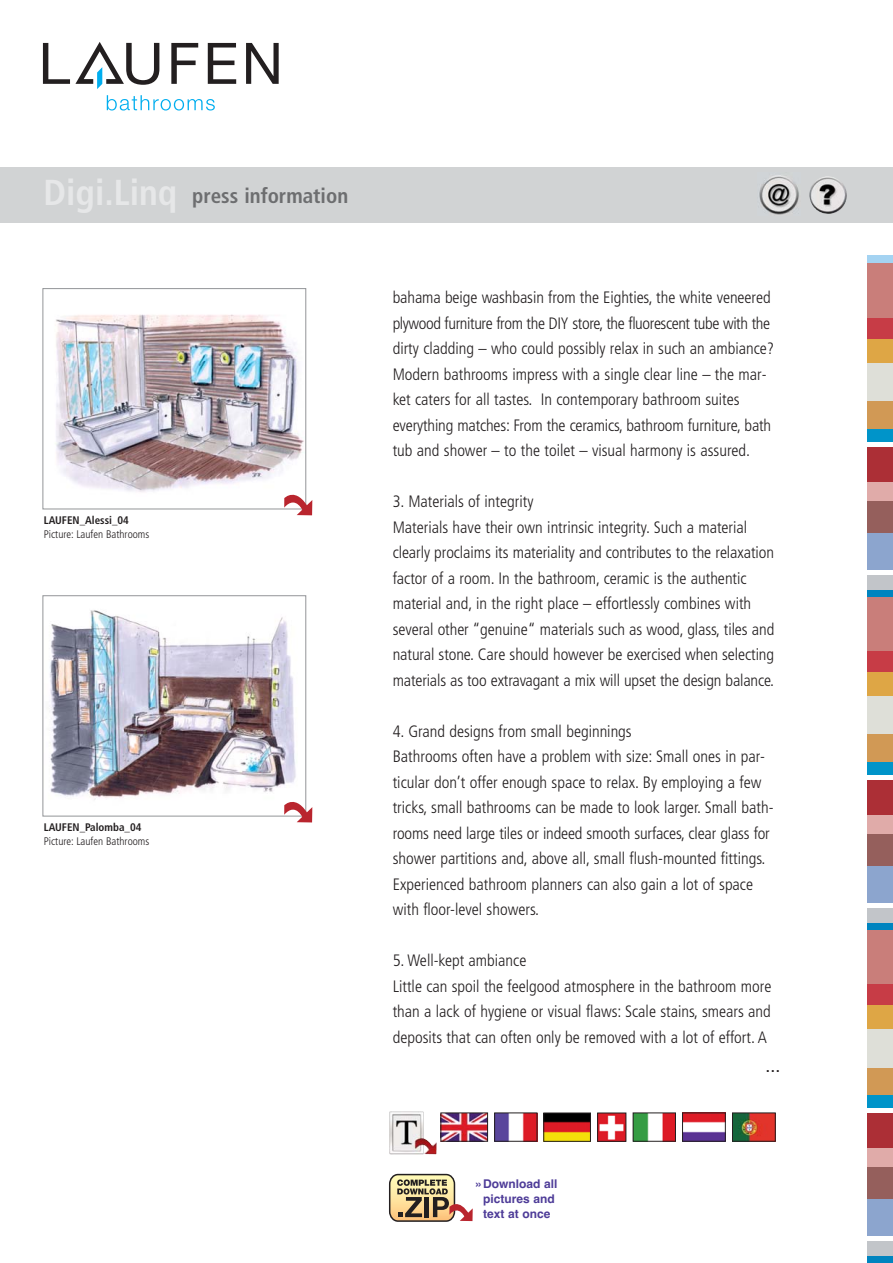
<style>
.page{position:relative;width:893px;height:1263px;background:#fff}
.page>*{position:absolute;margin:0;border:0;box-sizing:border-box;transform-origin:0 0}
.t1{font:700 condensed 21px "Frutiger";color:#6d6e70}
.t2{font:18px "Helvetica";color:#231f20}
.t3{font:300 condensed 16.5px/25.5px "Frutiger";color:#231f20}
.t4{font:700 12px/15px "Helvetica";color:#4e3c98;text-align:center}
.t5{font:300 condensed 10.95px "Frutiger";color:#231f20}
.t6{font:700 condensed 10.95px "Frutiger";color:#231f20}
.s1{font-size:36.15px;color:#e6e7e8}
</style>
<div class="page">
<div style="left:0;top:167px;width:893px;height:56px;background:#d1d3d4"></div>
<img style="left:809px;top:176px;width:38px;height:38px">
<img style="left:759px;top:175px;width:40px;height:40px">
<svg style="left:171px;top:43px;width:27px;height:41px"></svg>
<svg style="left:208px;top:43px;width:28px;height:41px"></svg>
<svg style="left:246px;top:43px;width:33px;height:41px"></svg>
<svg style="left:43px;top:42px;width:116px;height:47px"></svg>
<svg style="left:107px;top:95px;width:108px;height:16px"></svg>
<svg style="left:867px;top:1113px;width:26px;height:1px"></svg>
<div style="left:867px;top:1025px;width:26px;height:44px;background:#dedfd8"></div>
<div style="left:867px;top:1068px;width:26px;height:28px;background:#d19955"></div>
<div style="left:867px;top:930px;width:26px;height:57px;background:#c97e7a"></div>
<div style="left:867px;top:984px;width:26px;height:27px;background:#c73c46"></div>
<div style="left:867px;top:1005px;width:26px;height:23px;background:#dea645"></div>
<div style="left:867px;top:1129px;width:26px;height:39px;background:#e0aba9"></div>
<div style="left:867px;top:1167px;width:26px;height:33px;background:#955f5c"></div>
<div style="left:867px;top:1199px;width:26px;height:37px;background:#8ca5ce"></div>
<div style="left:867px;top:1114px;width:26px;height:34px;background:#ac2f36"></div>
<div style="left:867px;top:1242px;width:26px;height:17px;background:#c2c5c9"></div>
<div style="left:867px;top:1095px;width:26px;height:13px;background:#0094c9"></div>
<div style="left:867px;top:1256px;width:26px;height:7px;background:#0084bf"></div>
<div style="left:867px;top:894px;width:26px;height:9px;background:#8ca5ce"></div>
<div style="left:867px;top:692px;width:26px;height:44px;background:#dedfd8"></div>
<div style="left:867px;top:734px;width:26px;height:29px;background:#d19955"></div>
<div style="left:867px;top:597px;width:26px;height:57px;background:#c97e7a"></div>
<div style="left:867px;top:651px;width:26px;height:27px;background:#c73c46"></div>
<div style="left:867px;top:672px;width:26px;height:23px;background:#dea645"></div>
<div style="left:867px;top:796px;width:26px;height:39px;background:#e0aba9"></div>
<div style="left:867px;top:834px;width:26px;height:33px;background:#955f5c"></div>
<div style="left:867px;top:866px;width:26px;height:36px;background:#8ca5ce"></div>
<div style="left:867px;top:780px;width:26px;height:35px;background:#ac2f36"></div>
<div style="left:867px;top:908px;width:26px;height:18px;background:#c2c5c9"></div>
<div style="left:867px;top:762px;width:26px;height:13px;background:#0094c9"></div>
<div style="left:867px;top:923px;width:26px;height:7px;background:#0084bf"></div>
<svg style="left:867px;top:447px;width:26px;height:1px"></svg>
<div style="left:867px;top:359px;width:26px;height:44px;background:#dedfd8"></div>
<div style="left:867px;top:402px;width:26px;height:28px;background:#d19955"></div>
<div style="left:867px;top:255px;width:26px;height:10px;background:#a4d3f2"></div>
<div style="left:867px;top:264px;width:26px;height:57px;background:#c97e7a"></div>
<div style="left:867px;top:318px;width:26px;height:27px;background:#c73c46"></div>
<div style="left:867px;top:339px;width:26px;height:23px;background:#dea645"></div>
<div style="left:867px;top:463px;width:26px;height:39px;background:#e0aba9"></div>
<div style="left:867px;top:501px;width:26px;height:33px;background:#955f5c"></div>
<div style="left:867px;top:533px;width:26px;height:37px;background:#8ca5ce"></div>
<div style="left:867px;top:448px;width:26px;height:34px;background:#ac2f36"></div>
<div style="left:867px;top:576px;width:26px;height:17px;background:#c2c5c9"></div>
<div style="left:867px;top:429px;width:26px;height:13px;background:#0094c9"></div>
<div style="left:867px;top:590px;width:26px;height:7px;background:#0084bf"></div>
<img style="left:49px;top:610px;width:247px;height:190px">
<div style="left:43px;top:595px;width:263px;height:221px;border:1px solid #939598"></div>
<svg style="left:284px;top:802px;width:28px;height:20px"></svg>
<img style="left:389px;top:1111px;width:48px;height:43px">
<img style="left:546px;top:1115px;width:43px;height:24px">
<div style="left:544px;top:1113px;width:47px;height:28px;border:1px solid #231f20"></div>
<img style="left:443px;top:1115px;width:43px;height:24px">
<div style="left:441px;top:1113px;width:47px;height:28px;border:1px solid #231f20"></div>
<img style="left:496px;top:1115px;width:39px;height:24px">
<img style="left:684px;top:1115px;width:39px;height:24px">
<img style="left:635px;top:1115px;width:39px;height:24px">
<div style="left:633px;top:1113px;width:43px;height:28px;border:1px solid #231f20"></div>
<img style="left:599px;top:1115px;width:25px;height:24px">
<svg style="left:389px;top:1174px;width:84px;height:48px"></svg>
<img style="left:734px;top:1115px;width:39px;height:24px">
<div style="left:732px;top:1113px;width:43px;height:28px;border:1px solid #231f20"></div>
<img style="left:56px;top:314px;width:248px;height:181px">
<div style="left:43px;top:288px;width:263px;height:221px;border:1px solid #939598"></div>
<svg style="left:284px;top:495px;width:28px;height:20px"></svg>
<p class="t1" style="left:44px;top:187px;width:306px"><span class="s1">Digi.Linq</span> press information</p>
<p class="t6" style="left:44px;top:516px;width:87px">LAUFEN_Alessi_04</p>
<p class="t5" style="left:44px;top:530px;width:107px">Picture: Laufen Bathrooms</p>
<p class="t6" style="left:44px;top:823px;width:99px">LAUFEN_Palomba_04</p>
<p class="t5" style="left:44px;top:837px;width:107px">Picture: Laufen Bathrooms</p>
<p class="t3" style="left:393px;top:286px;width:383px">bahama beige washbasin from the Eighties, the white veneered plywood furniture from the DIY store, the fluorescent tube with the dirty cladding – who could possibly relax in such an ambiance?<br>Modern bathrooms impress with a single clear line – the mar&shy;ket caters for all tastes. In contemporary bathroom suites everything matches: From the ceramics, bathroom furniture, bath tub and shower – to the toilet – visual harmony is assured.</p>
<p class="t3" style="left:393px;top:490px;width:383px">3. Materials of integrity<br>Materials have their own intrinsic integrity. Such a material clearly proclaims its materiality and contributes to the relaxation factor of a room. In the bathroom, ceramic is the authentic material and, in the right place – effortlessly combines with several other “genuine“ materials such as wood, glass, tiles and natural stone. Care should however be exercised when selecting materials as too extravagant a mix will upset the design balance.</p>
<p class="t3" style="left:393px;top:719px;width:382px">4. Grand designs from small beginnings<br>Bathrooms often have a problem with size: Small ones in par&shy;ticular don’t offer enough space to relax. By employing a few tricks, small bathrooms can be made to look larger. Small bath&shy;rooms need large tiles or indeed smooth surfaces, clear glass for shower partitions and, above all, small flush-mounted fittings.<br>Experienced bathroom planners can also gain a lot of space with floor-level showers.</p>
<p class="t3" style="left:393px;top:949px;width:380px">5. Well-kept ambiance<br>Little can spoil the feelgood atmosphere in the bathroom more than a lack of hygiene or visual flaws: Scale stains, smears and deposits that can often only be removed with a lot of effort. A</p>
<p class="t2" style="left:765px;top:1059px;width:17px">...</p>
<p class="t4" style="left:476px;top:1177px;width:83px">»Download all pictures and text at once</p>
</div>
